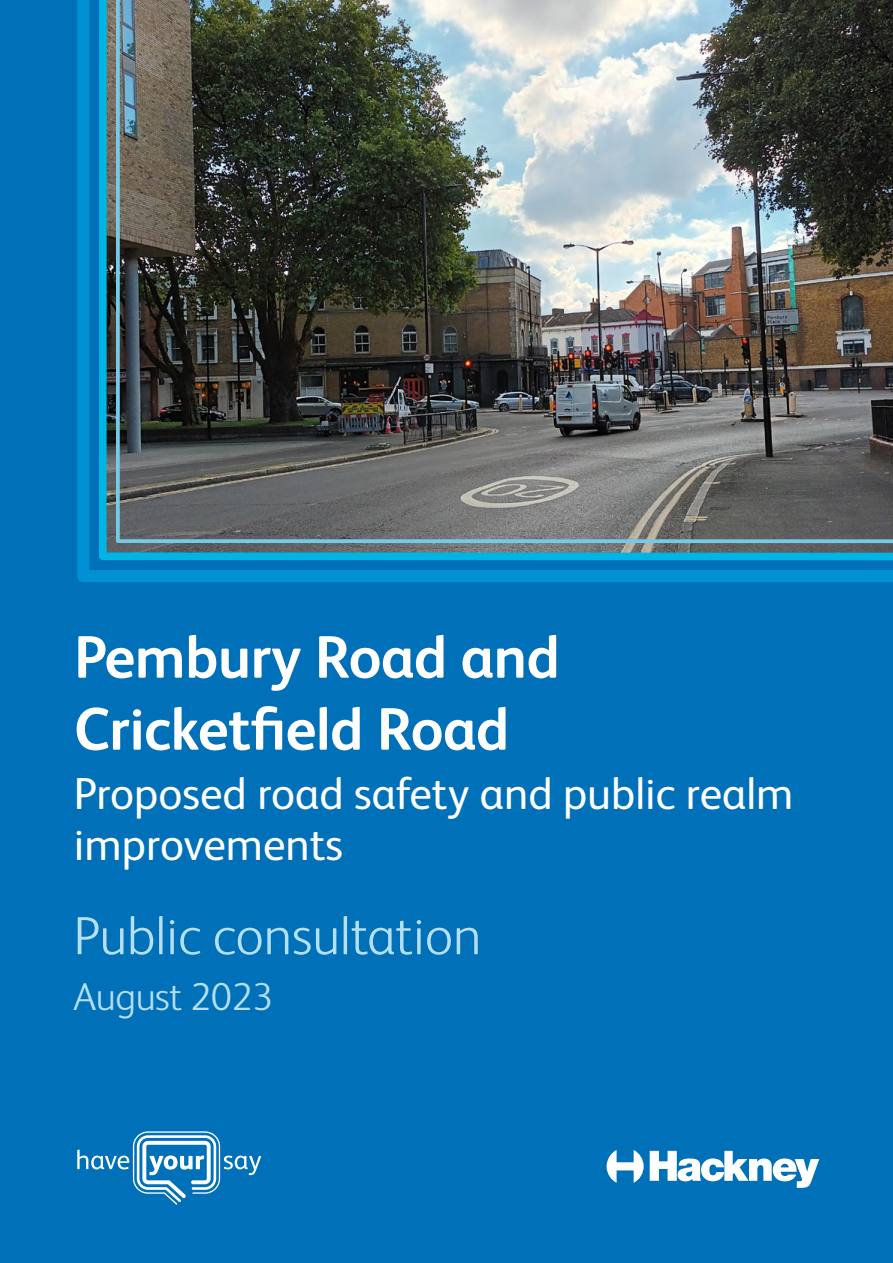
<style>
.page{position:relative;width:893px;height:1263px;background:#0071b9}
.page>*{position:absolute;margin:0;border:0;box-sizing:border-box;transform-origin:0 0}
.t1{font:700 60px/72px "FS Albert";letter-spacing:-.01em;color:#fff}
.t2{font:300 54px "FS Albert";color:#b5e0f4}
.t3{font:45px/51px "FS Albert";color:#fff}
.t4{font:300 39px "FS Albert";letter-spacing:-.01em;color:#b5e0f4}
</style>
<div class="page">
<img style="left:77px;top:0;width:816px;height:582px">
<svg style="left:77px;top:1132px;width:184px;height:73px"></svg>
<svg style="left:607px;top:1150px;width:37px;height:33px"></svg>
<svg style="left:650px;top:1151px;width:169px;height:37px"></svg>
<h1 class="t1" style="left:74px;top:619px;width:487px">Pembury Road and<br>Cricketfield Road</h1>
<p class="t3" style="left:74px;top:766px;width:721px">Proposed road safety and public realm improvements</p>
<p class="t2" style="left:74px;top:900px;width:409px">Public consultation</p>
<p class="t4" style="left:74px;top:971px;width:201px">August 2023</p>
</div>
